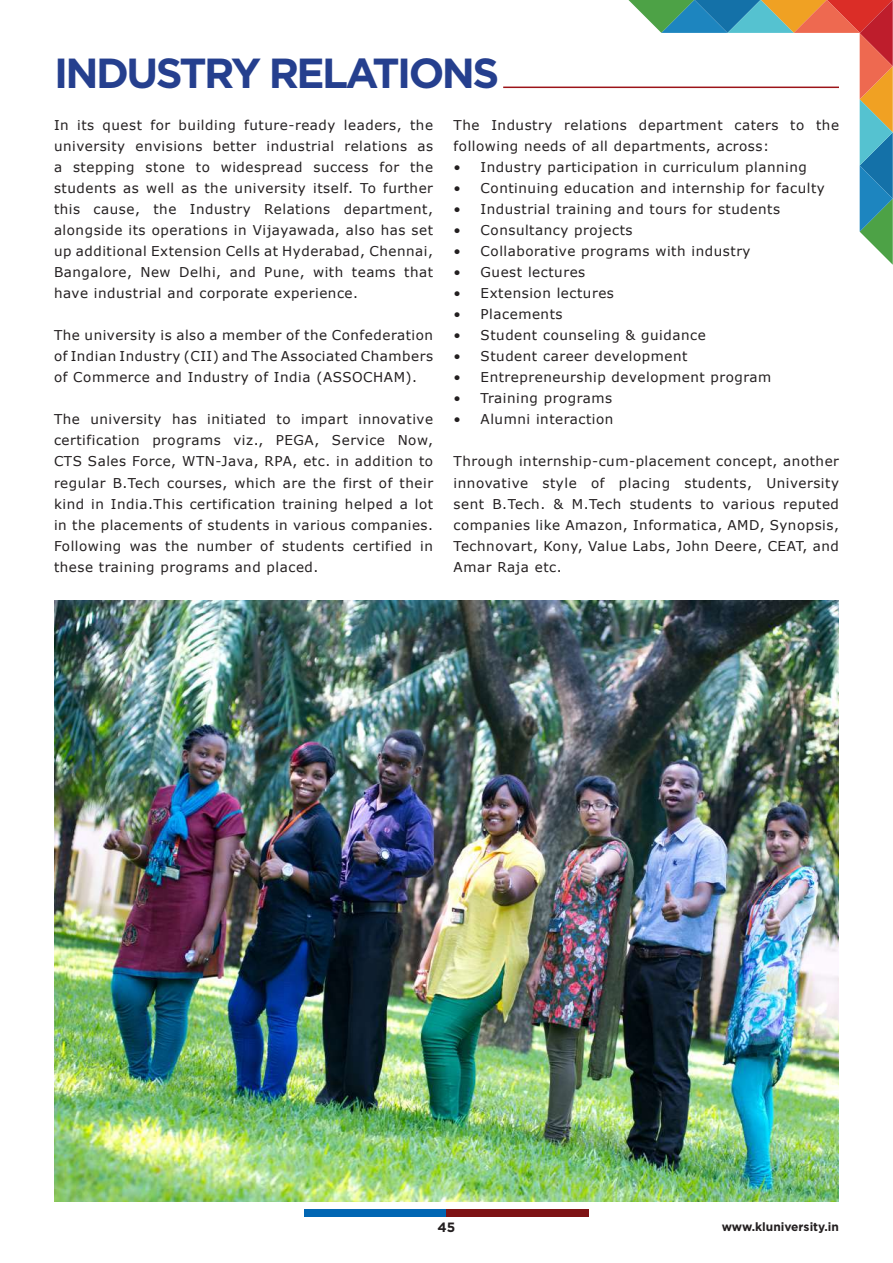
<style>
.page{position:relative;width:893px;height:1263px;background:#fff}
.page>*{position:absolute;margin:0;border:0;box-sizing:border-box;transform-origin:0 0}
.t1{font:700 42px "Gotham";letter-spacing:-.06em;color:#253f8e}
.t2{font:13.5px/21px "Verdana";letter-spacing:.04em;color:#231f20;text-align:justify}
.t3{font:700 13.5px "Gotham";color:#231f20}
.t4{font:700 12px "Gotham";color:#231f20}
</style>
<div class="page">
<svg style="left:628px;top:0;width:265px;height:265px"></svg>
<div style="left:304px;top:1209px;width:142px;height:8px;background:#0166b3"></div>
<div style="left:446px;top:1209px;width:143px;height:8px;background:#7e1315"></div>
<hr style="left:503px;top:87px;width:336px;height:1px;background:#9c1418">
<img style="left:54px;top:601px;width:785px;height:600px">
<h1 class="t1" style="left:54px;top:45px;width:447px">INDUSTRY RELATIONS</h1>
<p class="t2" style="left:54px;top:115px;width:381px">In its quest for building future-ready leaders, the university envisions better industrial relations as a stepping stone to widespread success for the students as well as the university itself. To further this cause, the Industry Relations department, alongside its operations in Vijayawada, also has set up additional Extension Cells at Hyderabad, Chennai, Bangalore, New Delhi, and Pune, with teams that have industrial and corporate experience.</p>
<p class="t2" style="left:54px;top:325px;width:381px">The university is also a member of the Confederation of Indian Industry (CII) and The Associated Chambers of Commerce and Industry of India (ASSOCHAM).</p>
<p class="t2" style="left:54px;top:409px;width:381px">The university has initiated to impart innovative certification programs viz., PEGA, Service Now, CTS Sales Force, WTN-Java, RPA, etc. in addition to regular B.Tech courses, which are the first of their kind in India.This certification training helped a lot in the placements of students in various companies.<br>Following was the number of students certified in these training programs and placed.</p>
<p class="t2" style="left:454px;top:115px;width:387px">The Industry relations department caters to the following needs of all departments, across:</p>
<p class="t2" style="left:454px;top:157px;width:355px">• Industry participation in curriculum planning</p>
<p class="t2" style="left:454px;top:178px;width:373px">• Continuing education and internship for faculty</p>
<p class="t2" style="left:454px;top:199px;width:328px">• Industrial training and tours for students</p>
<p class="t2" style="left:454px;top:220px;width:180px">• Consultancy projects</p>
<p class="t2" style="left:454px;top:241px;width:298px">• Collaborative programs with industry</p>
<p class="t2" style="left:454px;top:262px;width:133px">• Guest lectures</p>
<p class="t2" style="left:454px;top:283px;width:162px">• Extension lectures</p>
<p class="t2" style="left:454px;top:304px;width:110px">• Placements</p>
<p class="t2" style="left:454px;top:325px;width:254px">• Student counseling &amp; guidance</p>
<p class="t2" style="left:454px;top:346px;width:235px">• Student career development</p>
<p class="t2" style="left:454px;top:367px;width:319px">• Entrepreneurship development program</p>
<p class="t2" style="left:454px;top:388px;width:160px">• Training programs</p>
<p class="t2" style="left:454px;top:409px;width:161px">• Alumni interaction</p>
<p class="t2" style="left:454px;top:451px;width:387px">Through internship-cum-placement concept, another innovative style of placing students, University sent B.Tech. &amp; M.Tech students to various reputed companies like Amazon, Informatica, AMD, Synopsis, Technovart, Kony, Value Labs, John Deere, CEAT, and Amar Raja etc.</p>
<p class="t3" style="left:438px;top:1218px;width:19px">45</p>
<p class="t4" style="left:722px;top:1218px;width:119px">www.kluniversity.in</p>
</div>
